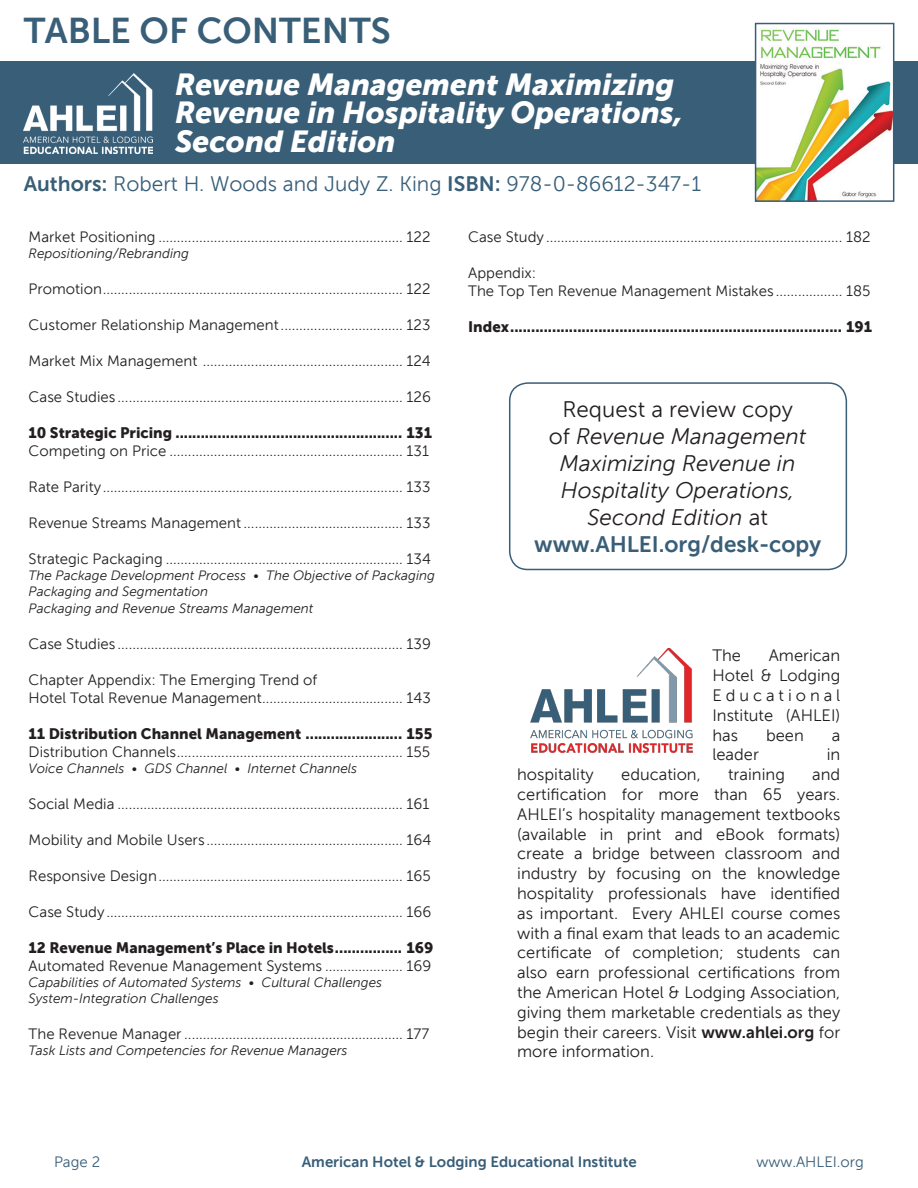
<style>
.page{position:relative;width:918px;height:1188px;background:#fff}
.page>*{position:absolute;margin:0;border:0;box-sizing:border-box;transform-origin:0 0}
.t1{font:36px "Museo Sans 700";color:#385e78}
.t2{font:italic 30px/28.5px "Museo Sans 900";color:#fff}
.t3{font:italic 22.5px/27px "Museo Sans 300";color:#231f20;text-align:center}
.t4{font:22.5px "Museo Sans 700";color:#385e78}
.t5{font:21px "Museo Sans 300";color:#385e78}
.t6{font:16.5px/19.8px "Museo Sans 300";color:#231f20;text-align:justify}
.t7{font:15px "Museo Sans 300";color:#231f20}
.t8{font:15px "Museo Sans 900";color:#231f20}
.t9{font:15px "Museo Sans 700";color:#385e78}
.t10{font:15px "Museo Sans 300";color:#385e78}
.t11{font:italic 13.5px/16.2px "Museo Sans 300";color:#231f20}
.s1{font-family:"Museo Sans 700"}
.s2{font-style:normal}
</style>
<div class="page">
<div style="left:0;top:61px;width:918px;height:102px;background:#385e78"></div>
<img style="left:758px;top:29px;width:133px;height:170px">
<div style="left:755px;top:23px;width:139px;height:179px;border:2px solid #385e78"></div>
<img style="left:24px;top:73px;width:129px;height:81px">
<div style="left:509px;top:382px;width:338px;height:188px;border:2px solid #385e78;border-radius:18px"></div>
<img style="left:530px;top:648px;width:162px;height:104px">
<p class="t1" style="left:24px;top:11px;width:368px">TABLE OF CONTENTS</p>
<p class="t2" style="left:175px;top:70px;width:509px">Revenue Management Maximizing<br>Revenue in Hospitality Operations,<br>Second Edition</p>
<p class="t5" style="left:24px;top:172px;width:679px"><span class="s1">Authors:</span> Robert H. Woods and Judy Z. King <span class="s1">ISBN:</span> 978-0-86612-347-1</p>
<p class="t7" style="left:29px;top:228px;width:403px">Market Positioning .................................................................. 122</p>
<p class="t11" style="left:29px;top:245px;width:162px">Repositioning/Rebranding</p>
<p class="t7" style="left:29px;top:281px;width:403px">Promotion................................................................................. 122</p>
<p class="t7" style="left:29px;top:317px;width:403px">Customer Relationship Management................................. 123</p>
<p class="t7" style="left:29px;top:353px;width:404px">Market Mix Management ...................................................... 124</p>
<p class="t7" style="left:29px;top:389px;width:404px">Case Studies ............................................................................. 126</p>
<p class="t8" style="left:29px;top:424px;width:405px">10 Strategic Pricing ...................................................... 131</p>
<p class="t7" style="left:29px;top:443px;width:402px">Competing on Price ............................................................... 131</p>
<p class="t7" style="left:29px;top:479px;width:403px">Rate Parity................................................................................. 133</p>
<p class="t7" style="left:29px;top:515px;width:403px">Revenue Streams Management ........................................... 133</p>
<p class="t7" style="left:29px;top:551px;width:404px">Strategic Packaging ................................................................ 134</p>
<p class="t11" style="left:29px;top:567px;width:408px">The Package Development Process • The Objective of Packaging<br>Packaging and Segmentation</p>
<p class="t11" style="left:29px;top:600px;width:286px">Packaging and Revenue Streams Management</p>
<p class="t7" style="left:29px;top:635px;width:404px">Case Studies ............................................................................. 139</p>
<p class="t7" style="left:29px;top:671px;width:290px">Chapter Appendix: The Emerging Trend of</p>
<p class="t7" style="left:29px;top:689px;width:404px">Hotel Total Revenue Management...................................... 143</p>
<p class="t8" style="left:29px;top:725px;width:405px">11 Distribution Channel Management ....................... 155</p>
<p class="t7" style="left:29px;top:743px;width:403px">Distribution Channels............................................................. 155</p>
<p class="t11" style="left:29px;top:760px;width:330px">Voice Channels • GDS Channel • Internet Channels</p>
<p class="t7" style="left:29px;top:795px;width:402px">Social Media ............................................................................. 161</p>
<p class="t7" style="left:29px;top:831px;width:404px">Mobility and Mobile Users ..................................................... 164</p>
<p class="t7" style="left:29px;top:867px;width:404px">Responsive Design.................................................................. 165</p>
<p class="t7" style="left:29px;top:903px;width:404px">Case Study ................................................................................ 166</p>
<p class="t8" style="left:29px;top:939px;width:406px">12 Revenue Management’s Place in Hotels................ 169</p>
<p class="t7" style="left:29px;top:957px;width:404px">Automated Revenue Management Systems ..................... 169</p>
<p class="t11" style="left:29px;top:974px;width:355px">Capabilities of Automated Systems • Cultural Challenges<br>System-Integration Challenges</p>
<p class="t7" style="left:29px;top:1026px;width:402px">The Revenue Manager ........................................................... 177</p>
<p class="t11" style="left:29px;top:1043px;width:320px">Task Lists and Competencies for Revenue Managers</p>
<p class="t7" style="left:468px;top:228px;width:404px">Case Study ................................................................................ 182</p>
<p class="t7" style="left:468px;top:264px;width:70px">Appendix:</p>
<p class="t7" style="left:468px;top:282px;width:404px">The Top Ten Revenue Management Mistakes .................. 185</p>
<p class="t8" style="left:468px;top:318px;width:405px">Index............................................................................... 191</p>
<p class="t3" style="left:549px;top:396px;width:259px"><span class="s2">Request a review copy<br>of</span> Revenue Management<br>Maximizing Revenue in<br>Hospitality Operations,</p>
<p class="t3" style="left:588px;top:504px;width:182px">Second Edition <span class="s2">at</span></p>
<p class="t4" style="left:534px;top:531px;width:288px">www.AHLEI.org/desk-copy</p>
<p class="t6" style="left:712px;top:646px;width:30px">The</p>
<p class="t6" style="left:712px;top:646px;width:129px;text-indent:56px">American Hotel &amp; Lodging Educational Institute (AHLEI) has</p>
<p class="t6" style="left:766px;top:725px;width:39px">been</p>
<p class="t6" style="left:832px;top:725px;width:10px">a</p>
<p class="t6" style="left:712px;top:745px;width:48px">leader</p>
<p class="t6" style="left:827px;top:745px;width:15px">in</p>
<p class="t6" style="left:517px;top:765px;width:325px;text-indent:295px">and certification for more than 65 years.<br>AHLEI’s hospitality management textbooks (available in print and eBook formats) create a bridge between classroom and industry by focusing on the knowledge hospitality professionals have identified as important. Every AHLEI course comes with a final exam that leads to an academic certificate of completion; students can also earn professional certifications from the American Hotel &amp; Lodging Association, giving them marketable credentials as they begin their careers. Visit <span class="s1">www.ahlei.org</span> for more information.</p>
<p class="t6" style="left:517px;top:765px;width:78px">hospitality</p>
<p class="t6" style="left:621px;top:765px;width:81px">education,</p>
<p class="t6" style="left:728px;top:765px;width:58px">training</p>
<p class="t10" style="left:54px;top:1154px;width:48px">Page 2</p>
<p class="t9" style="left:302px;top:1154px;width:336px">American Hotel &amp; Lodging Educational Institute</p>
<p class="t10" style="left:756px;top:1154px;width:109px">www.AHLEI.org</p>
</div>
